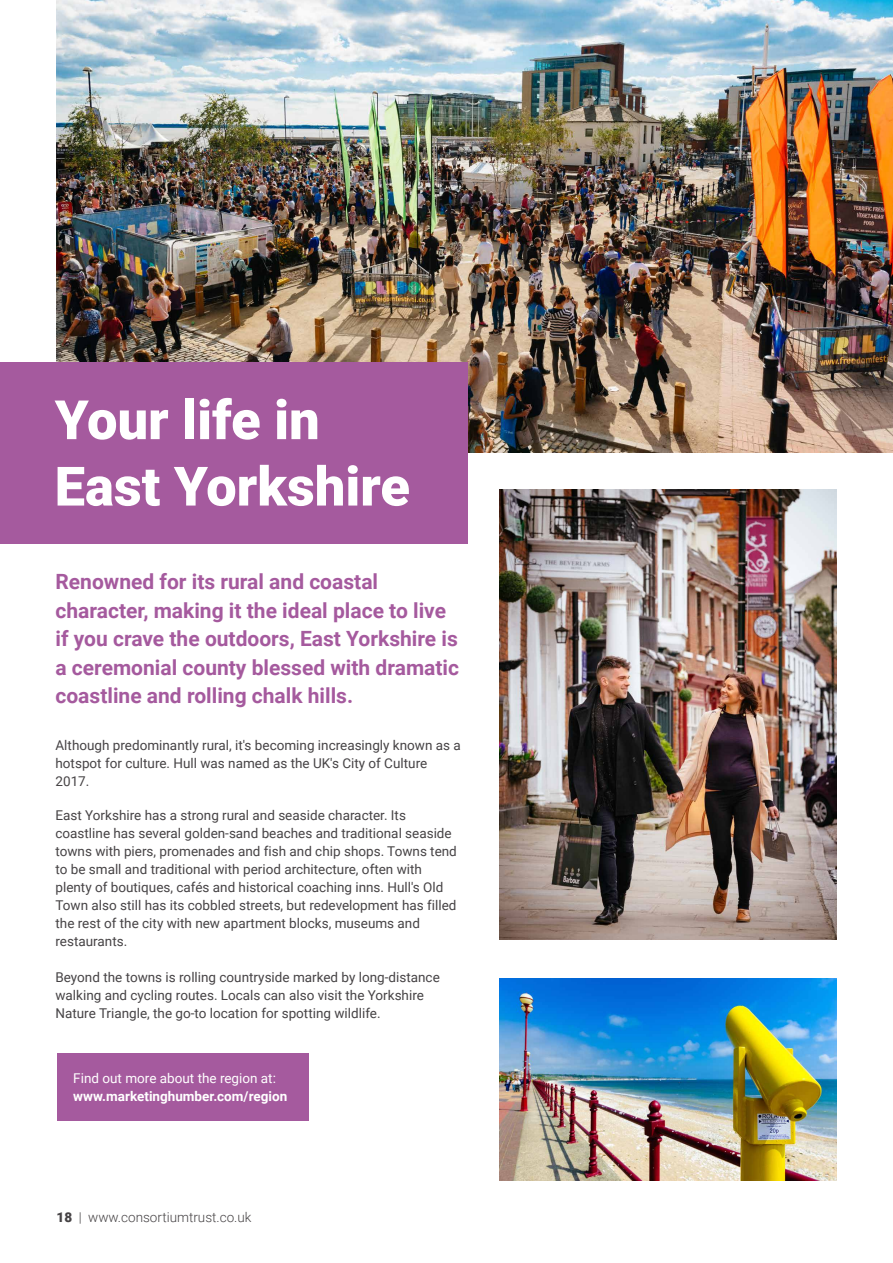
<style>
.page{position:relative;width:893px;height:1263px;background:#fff}
.page>*{position:absolute;margin:0;border:0;box-sizing:border-box;transform-origin:0 0}
.t1{font:900 54.3px/66.4px "Roboto";color:#fff}
.t2{font:700 21px/28.5px "Roboto";color:#a55a9e}
.t3{font:13.5px/18px "Roboto";color:#464345}
.t4{font:700 13.5px "Roboto";color:#fff}
.t5{font:300 13.5px "Roboto";color:#464345}
.t6{font:13.5px "Roboto";color:#fff}
.s1{font-weight:900}
</style>
<div class="page">
<img style="left:57px;top:0;width:836px;height:452px">
<img style="left:500px;top:489px;width:337px;height:451px">
<img style="left:500px;top:978px;width:337px;height:202px">
<div style="left:0;top:362px;width:467px;height:182px;background:#a55a9e"></div>
<div style="left:57px;top:1053px;width:251px;height:68px;background:#a55a9e"></div>
<h1 class="t1" style="left:55px;top:385px;width:357px">Your life in<br>East Yorkshire</h1>
<h2 class="t2" style="left:56px;top:567px;width:405px">Renowned for its rural and coastal character, making it the ideal place to live if you crave the outdoors, East Yorkshire is a ceremonial county blessed with dramatic coastline and rolling chalk hills.</h2>
<p class="t3" style="left:56px;top:735px;width:407px">Although predominantly rural, it's becoming increasingly known as a hotspot for culture. Hull was named as the UK's City of Culture<br>2017.</p>
<p class="t3" style="left:56px;top:806px;width:403px">East Yorkshire has a strong rural and seaside character. Its coastline has several golden-sand beaches and traditional seaside towns with piers, promenades and fish and chip shops. Towns tend to be small and traditional with period architecture, often with plenty of boutiques, cafés and historical coaching inns. Hull's Old Town also still has its cobbled streets, but redevelopment has filled the rest of the city with new apartment blocks, museums and restaurants.</p>
<p class="t3" style="left:56px;top:968px;width:386px">Beyond the towns is rolling countryside marked by long-distance walking and cycling routes. Locals can also visit the Yorkshire<br>Nature Triangle, the go-to location for spotting wildlife.</p>
<p class="t6" style="left:73px;top:1068px;width:204px">Find out more about the region at:</p>
<p class="t4" style="left:73px;top:1086px;width:215px">www.marketinghumber.com/region</p>
<p class="t5" style="left:57px;top:1208px;width:196px"><span class="s1">18</span> | www.consortiumtrust.co.uk</p>
</div>
